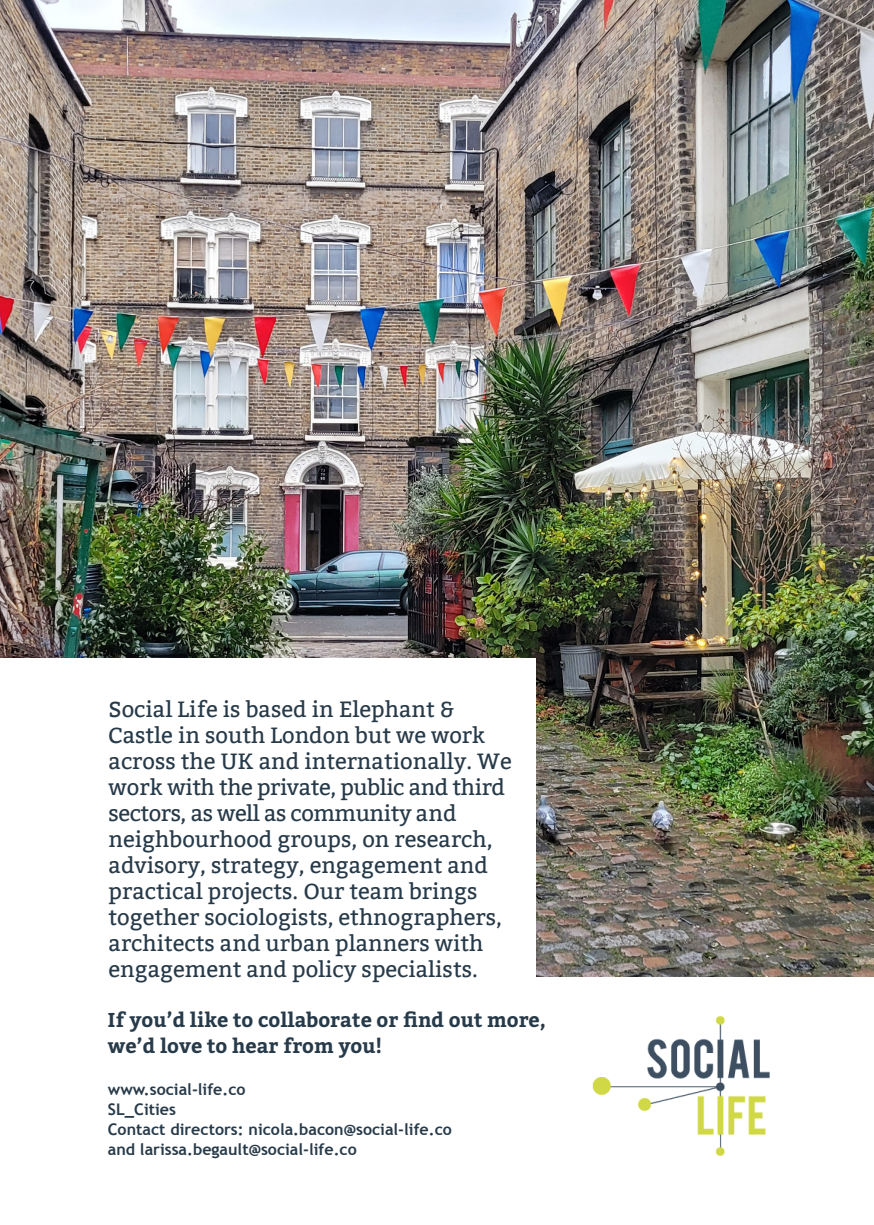
<style>
.page{position:relative;width:874px;height:1225px;background:#fff}
.page>*{position:absolute;margin:0;border:0;box-sizing:border-box;transform-origin:0 0}
.Intro_copy{font:22px/26px "Bitter";color:#273a49}
.Intro_copy-2{font:700 20px/26px "Bitter";color:#273a49}
.Intro_copy-3{font:700 16px/20px "Trebuchet MS";color:#273a49}
</style>
<div class="page">
<img style="left:0;top:0;width:873px;height:977px">
<div style="left:0;top:658px;width:535px;height:567px;background:#fff"></div>
<img style="left:592px;top:1016px;width:178px;height:140px">
<p class="Intro_copy" style="left:108px;top:696px;width:404px">Social Life is based in Elephant &amp; Castle in south London but we work across the UK and internationally. We work with the private, public and third sectors, as well as community and neighbourhood groups, on research, advisory, strategy, engagement and practical projects. Our team brings together sociologists, ethnographers, architects and urban planners with engagement and policy specialists.</p>
<p class="Intro_copy-2" style="left:108px;top:1007px;width:439px">If you’d like to collaborate or find out more, we’d love to hear from you!</p>
<p class="Intro_copy-3" style="left:108px;top:1079px;width:139px">www.social-life.co</p>
<p class="Intro_copy-3" style="left:108px;top:1099px;width:70px">SL_Cities</p>
<p class="Intro_copy-3" style="left:108px;top:1119px;width:345px">Contact directors: nicola.bacon@social-life.co and larissa.begault@social-life.co</p>
</div>
